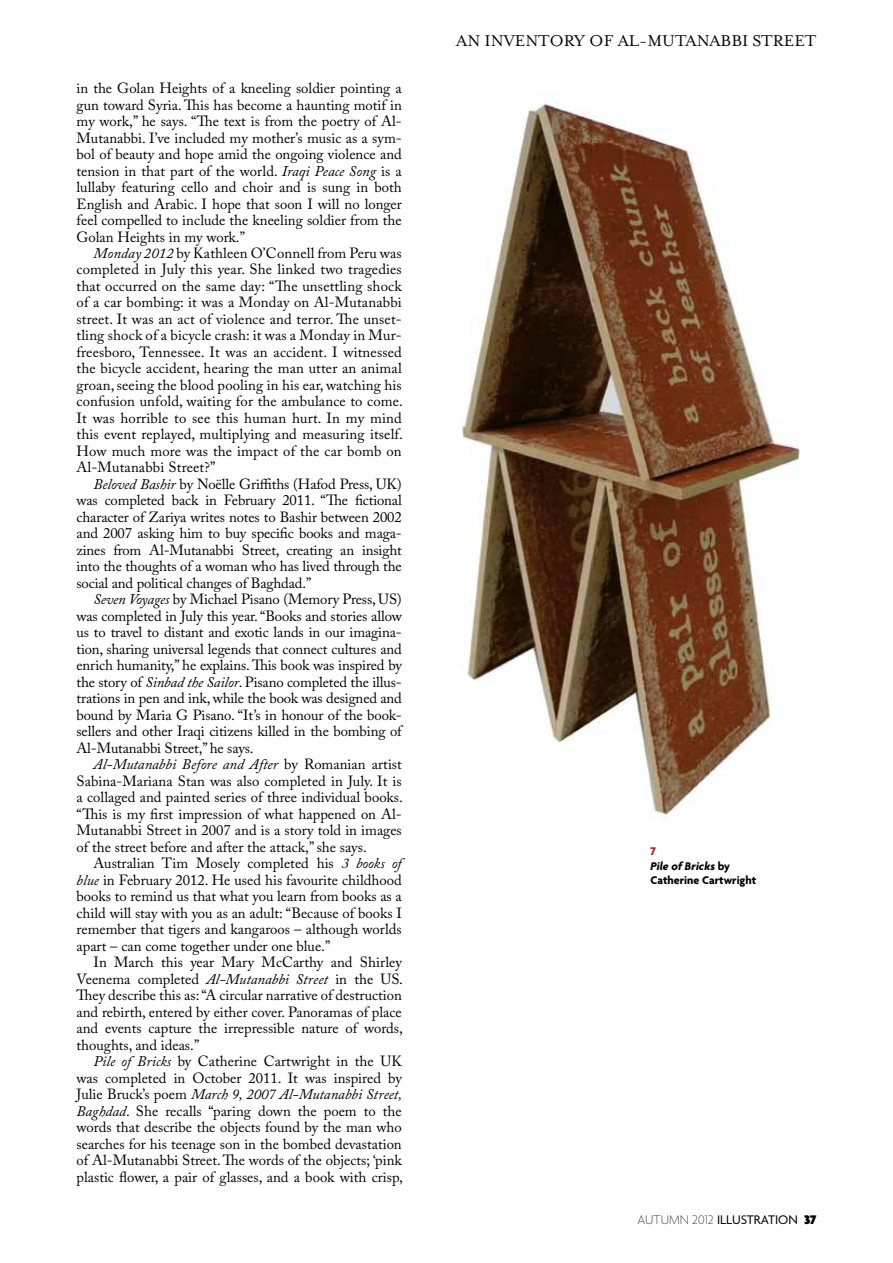
<style>
.page{position:relative;width:893px;height:1263px;background:#fff}
.page>*{position:absolute;margin:0;border:0;box-sizing:border-box;transform-origin:0 0}
.t1{font:18px "Mrs Eaves Roman";color:#000}
.t2{font:14.7px/16.5px "Adobe Caslon Pro";color:#000;text-align:justify}
.t3{font:13.5px "Agenda";color:#000}
.t4{font:700 12px/14.4px "Agenda";color:#000}
.s1{font-style:italic}
.s2{color:#c00514}
.s3{font-weight:100}
.s4{font-weight:900}
</style>
<div class="page">
<img style="left:461px;top:100px;width:339px;height:719px">
<p class="t2" style="left:77px;top:80px;width:327px">in the Golan Heights of a kneeling soldier pointing a gun toward Syria. This has become a haunting motif in my work,” he says. “The text is from the poetry of Al-Mutanabbi. I’ve included my mother’s music as a sym&shy;bol of beauty and hope amid the ongoing violence and tension in that part of the world. <span class="s1">Iraqi Peace Song</span> is a lullaby featuring cello and choir and is sung in both English and Arabic. I hope that soon I will no longer feel compelled to include the kneeling soldier from the Golan Heights in my work.”</p>
<p class="t2" style="left:77px;top:245px;width:328px;text-indent:17px"><span class="s1">Monday 2012</span> by Kathleen O’Connell from Peru was completed in July this year. She linked two tragedies that occurred on the same day: “The unsettling shock of a car bombing: it was a Monday on Al-Mutanabbi street. It was an act of violence and terror. The unset&shy;tling shock of a bicycle crash: it was a Monday in Mur&shy;freesboro, Tennessee. It was an accident. I witnessed the bicycle accident, hearing the man utter an animal groan, seeing the blood pooling in his ear, watching his confusion unfold, waiting for the ambulance to come.<br>It was horrible to see this human hurt. In my mind this event replayed, multiplying and measuring itself.<br>How much more was the impact of the car bomb on Al-Mutanabbi Street?”</p>
<p class="t2" style="left:77px;top:476px;width:327px;text-indent:17px"><span class="s1">Beloved Bashir</span> by Noëlle Griffiths (Hafod Press, UK) was completed back in February 2011. “The fictional character of Zariya writes notes to Bashir between 2002 and 2007 asking him to buy specific books and maga&shy;zines from Al-Mutanabbi Street, creating an insight into the thoughts of a woman who has lived through the social and political changes of Baghdad.”</p>
<p class="t2" style="left:77px;top:591px;width:327px;text-indent:17px"><span class="s1">Seven Voyages</span> by Michael Pisano (Memory Press, US) was completed in July this year. “Books and stories allow us to travel to distant and exotic lands in our imagina&shy;tion, sharing universal legends that connect cultures and enrich humanity,” he explains. This book was inspired by the story of <span class="s1">Sinbad the Sailor</span>. Pisano completed the illus&shy;trations in pen and ink, while the book was designed and bound by Maria G Pisano. “It’s in honour of the book&shy;sellers and other Iraqi citizens killed in the bombing of Al-Mutanabbi Street,” he says.</p>
<p class="t2" style="left:77px;top:756px;width:328px;text-indent:17px"><span class="s1">Al-Mutanabbi Before and After</span> by Romanian artist Sabina-Mariana Stan was also completed in July. It is a collaged and painted series of three individual books. “This is my first impression of what happened on Al-Mutanabbi Street in 2007 and is a story told in images of the street before and after the attack,” she says.</p>
<p class="t2" style="left:77px;top:855px;width:327px;text-indent:17px">Australian Tim Mosely completed his <span class="s1">3 books of blue</span> in February 2012. He used his favourite childhood books to remind us that what you learn from books as a child will stay with you as an adult: “Because of books I remember that tigers and kangaroos – although worlds apart – can come together under one blue.”</p>
<p class="t2" style="left:77px;top:954px;width:328px;text-indent:17px">In March this year Mary McCarthy and Shirley Veenema completed <span class="s1">Al-Mutanabbi Street</span> in the US.<br>They describe this as: “A circular narrative of destruction and rebirth, entered by either cover. Panoramas of place and events capture the irrepressible nature of words, thoughts, and ideas.”</p>
<p class="t2" style="left:77px;top:1053px;width:328px;text-indent:17px"><span class="s1">Pile of Bricks</span> by Catherine Cartwright in the UK was completed in October 2011. It was inspired by Julie Bruck’s poem <span class="s1">March 9, 2007 Al-Mutanabbi Street, Baghdad</span>. She recalls “paring down the poem to the words that describe the objects found by the man who searches for his teenage son in the bombed devastation of Al-Mutanabbi Street. The words of the objects; ‘pink plastic flower, a pair of glasses, and a book with crisp,</p>
<p class="t1" style="left:456px;top:31px;width:362px">AN INVENTORY OF AL-MUTANABBI STREET</p>
<p class="t4" style="left:651px;top:844px;width:107px"><span class="s2">7<br></span><span class="s1">Pile of Bricks</span> by<br>Catherine Cartwright</p>
<p class="t3" style="left:637px;top:1211px;width:181px"><span class="s3">AUTUMN 2012</span> ILLUSTRATION <span class="s4">37</span></p>
</div>
